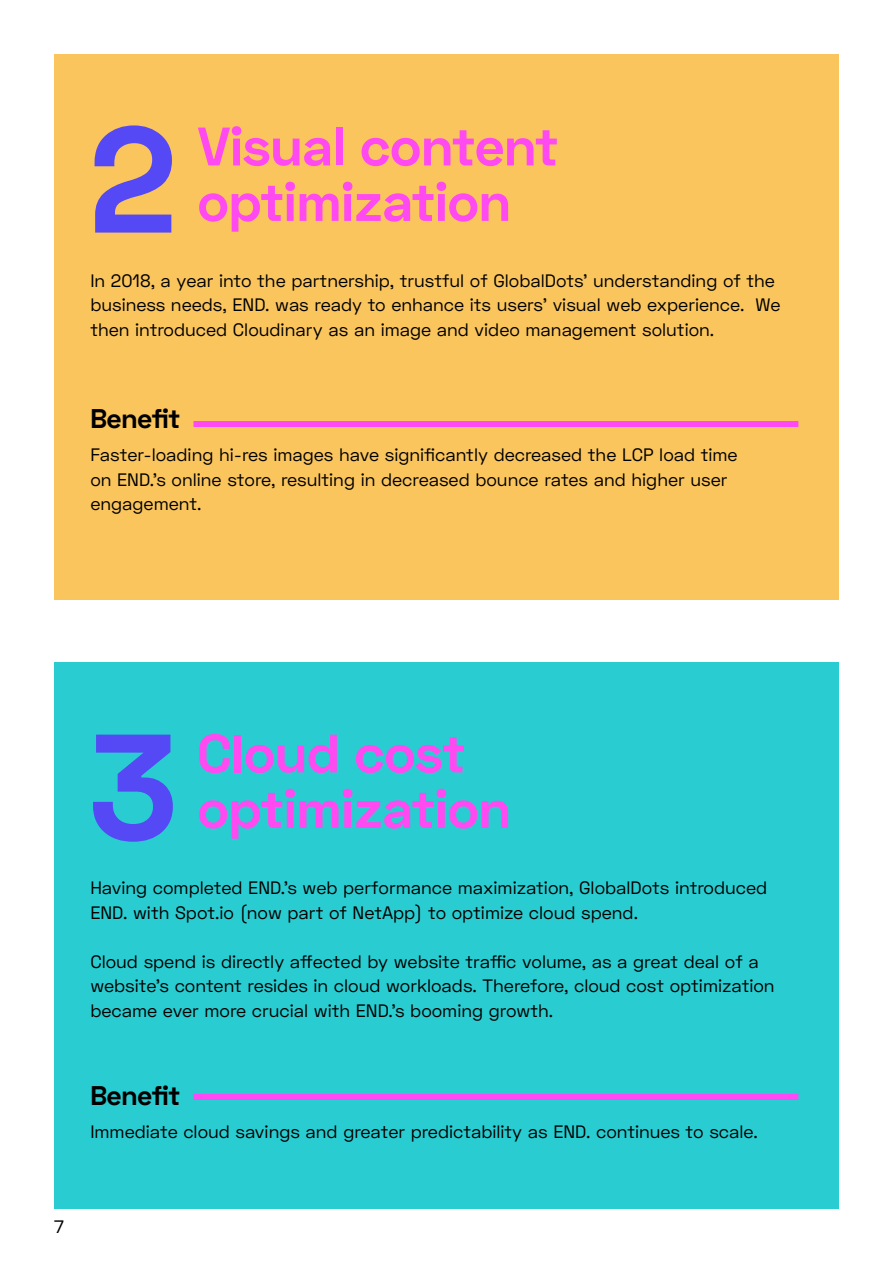
<style>
.page{position:relative;width:893px;height:1263px;background:#fff}
.page>*{position:absolute;margin:0;border:0;box-sizing:border-box;transform-origin:0 0}
.t1{font:700 150px "Space Grotesk";color:#5449f4}
.t2{font:700 54px "Space Grotesk";color:#ff49f1}
.t3{font:700 27px "Space Grotesk";color:#000}
.t4{font:18px/24.6px "Space Grotesk";color:#000}
</style>
<div class="page">
<div style="left:54px;top:54px;width:785px;height:546px;background:#fac55d"></div>
<div style="left:193px;top:421px;width:605px;height:6px;background:#ff49f5"></div>
<div style="left:54px;top:662px;width:785px;height:547px;background:#29cdd1"></div>
<div style="left:193px;top:1094px;width:605px;height:6px;background:#ff49f5"></div>
<h1 class="t1" style="left:90px;top:83px;width:87px">2</h1>
<h2 class="t2" style="left:198px;top:111px;width:362px">Visual content</h2>
<h2 class="t2" style="left:198px;top:167px;width:315px">optimization</h2>
<p class="t4" style="left:756px;top:268px;width:26px;text-indent:-665px">In 2018, a year into the partnership, trustful of GlobalDots’ understanding of the<br>We</p>
<p class="t4" style="left:90px;top:293px;width:656px">business needs, END. was ready to enhance its users’ visual web experience. then introduced Cloudinary as an image and video management solution.</p>
<h3 class="t3" style="left:90px;top:401px;width:91px">Benefit</h3>
<p class="t4" style="left:90px;top:442px;width:649px">Faster-loading hi-res images have significantly decreased the LCP load time on END s’ . online store, resulting in decreased bounce rates and higher user engagement.</p>
<h1 class="t1" style="left:90px;top:690px;width:87px">3</h1>
<h2 class="t2" style="left:198px;top:718px;width:269px">Cloud cost</h2>
<p class="t4" style="left:90px;top:875px;width:678px">Having completed END s’ . web performance maximization, GlobalDots introduced<br>END. with Spot i o. (now part of NetApp) to optimize cloud spend.</p>
<p class="t4" style="left:90px;top:949px;width:686px">Cloud spend is directly affected by website traffic volume, as a great deal of a website s’ content resides in cloud workloads. Therefore, cloud cost optimization became ever more crucial with END s’ . booming growth.</p>
<h2 class="t2" style="left:198px;top:774px;width:315px">optimization</h2>
<h3 class="t3" style="left:90px;top:1078px;width:91px">Benefit</h3>
<p class="t4" style="left:90px;top:1119px;width:669px">Immediate cloud savings and greater predictability as END. continues to scale.</p>
<p class="t4" style="left:54px;top:1214px;width:11px">7</p>
</div>
